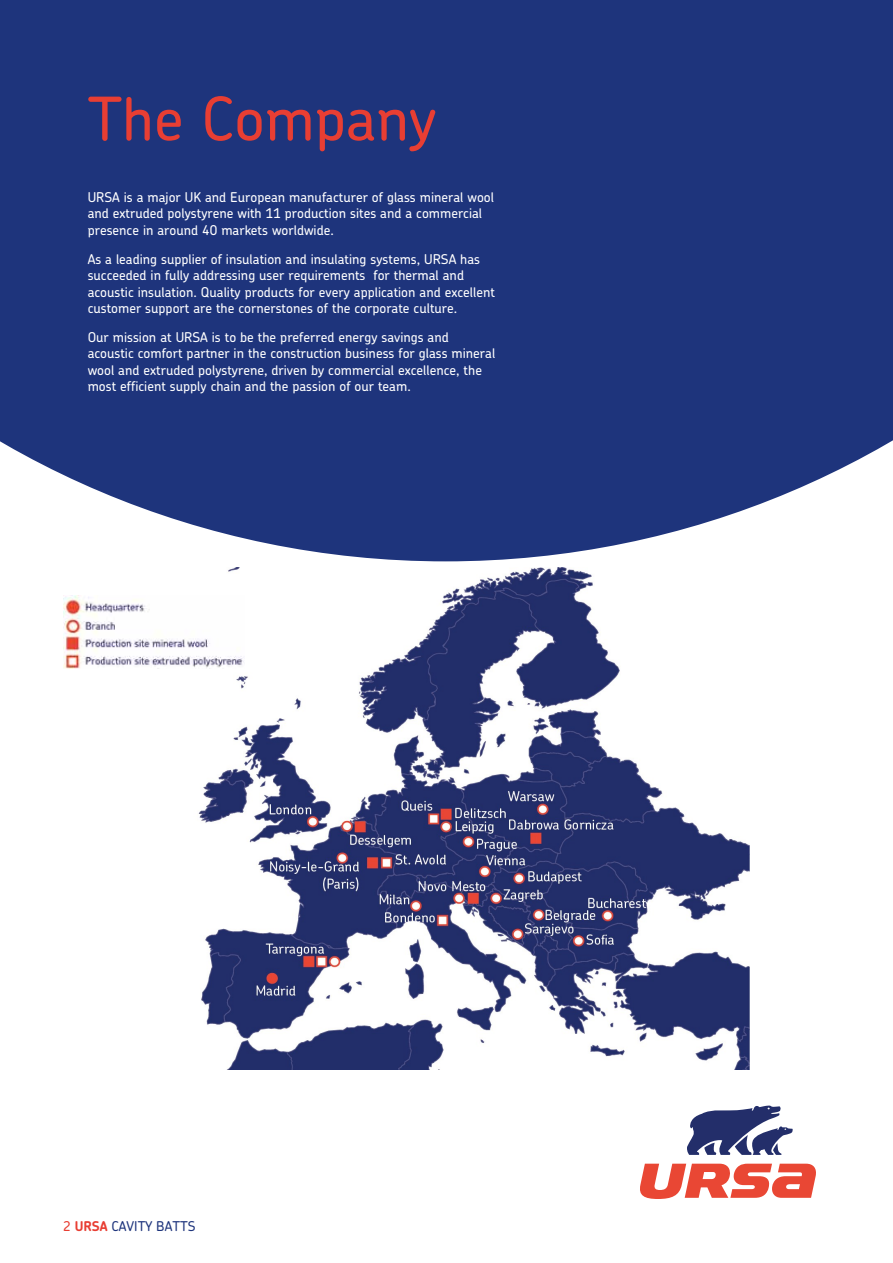
<style>
.page{position:relative;width:893px;height:1263px;background:#fff}
.page>*{position:absolute;margin:0;border:0;box-sizing:border-box;transform-origin:0 0}
.t1{font:500 60px "Chevin Pro";color:#e83e33}
.t2{font:500 13.5px/16.5px "Chevin Pro";color:#fff}
.t3{font:500 13.5px "Chevin Pro";color:#1e347c}
.s1{color:#e83e33}
.s2{font-weight:700;color:#e83e33}
</style>
<div class="page">
<div style="left:0;top:0;width:893px;height:561px;background:#1e347c"></div>
<svg style="left:687px;top:1105px;width:106px;height:50px"></svg>
<svg style="left:640px;top:1164px;width:176px;height:35px"></svg>
<img style="left:70px;top:568px;width:679px;height:501px">
<img style="left:63px;top:595px;width:182px;height:73px">
<h1 class="t1" style="left:88px;top:79px;width:350px">The Company</h1>
<p class="t2" style="left:88px;top:188px;width:408px">URSA is a major UK and European manufacturer of glass mineral wool and extruded polystyrene with 11 production sites and a commercial presence in around 40 markets worldwide.</p>
<p class="t2" style="left:88px;top:250px;width:409px">As a leading supplier of insulation and insulating systems, URSA has succeeded in fully addressing user requirements for thermal and acoustic insulation. Quality products for every application and excellent customer support are the cornerstones of the corporate culture.</p>
<p class="t2" style="left:88px;top:328px;width:409px">Our mission at URSA is to be the preferred energy savings and acoustic comfort partner in the construction business for glass mineral wool and extruded polystyrene, driven by commercial excellence, the most efficient supply chain and the passion of our team.</p>
<p class="t3" style="left:63px;top:1217px;width:134px"><span class="s1">2</span> <span class="s2">URSA</span> CAVITY BATTS</p>
</div>
